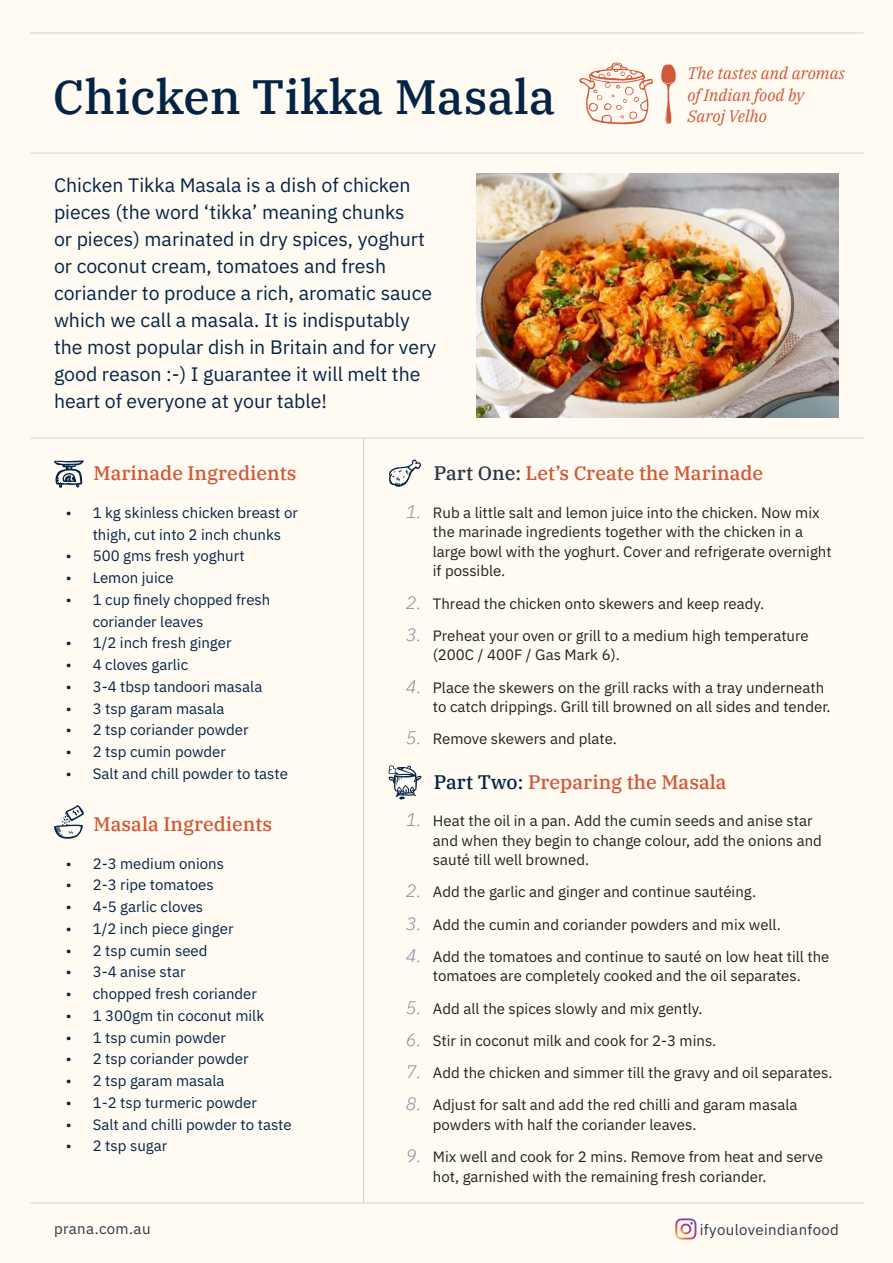
<style>
.page{position:relative;width:893px;height:1263px;background:#fffaf2}
.page>*{position:absolute;margin:0;border:0;box-sizing:border-box;transform-origin:0 0}
.t1{font:500 48px "IBM Plex Serif";color:#032445}
.t2{font:19.5px/27px "IBM Plex Sans";color:#032445}
.t3{font:500 19.5px "IBM Plex Serif";color:#cf5938}
.t4{font:italic 16.5px "IBM Plex Serif";color:#cf5938}
.t5{font:15px/19.5px "IBM Plex Sans";color:#231f20}
.t6{font:15px/21.8px "IBM Plex Sans";color:#032445}
.t7{font:15px "IBM Plex Sans";letter-spacing:.025em;color:#2e3847}
.s1{color:#2e3847}
.s2{font-weight:300;font-style:italic;font-size:18px;color:#8191a2}
.s3{color:#032445}
</style>
<div class="page">
<img style="left:476px;top:173px;width:363px;height:245px">
<hr style="left:30px;top:33px;width:833px;height:1px;background:#ccd4d9">
<hr style="left:31px;top:153px;width:833px;height:1px;background:#ccd4d9">
<hr style="left:31px;top:438px;width:833px;height:1px;background:#ccd4d9">
<hr style="left:31px;top:1203px;width:833px;height:1px;background:#ccd4d9">
<hr style="left:363px;top:438px;width:1px;height:765px;background:#ccd4d9">
<svg style="left:54px;top:460px;width:30px;height:28px"></svg>
<svg style="left:675px;top:1218px;width:21px;height:21px"></svg>
<svg style="left:661px;top:64px;width:15px;height:60px"></svg>
<svg style="left:579px;top:62px;width:74px;height:62px"></svg>
<svg style="left:389px;top:765px;width:33px;height:34px"></svg>
<svg style="left:54px;top:805px;width:30px;height:34px"></svg>
<svg style="left:389px;top:459px;width:32px;height:28px"></svg>
<p class="t1" style="left:53px;top:60px;width:504px">Chicken Tikka Masala</p>
<p class="t2" style="left:54px;top:170px;width:384px">Chicken Tikka Masala is a dish of chicken pieces (the word ‘tikka’ meaning chunks<br>or pieces) marinated in dry spices, yoghurt or coconut cream, tomatoes and fresh coriander to produce a rich, aromatic sauce which we call a masala. It is indisputably the most popular dish in Britain and for very good reason :-) I guarantee it will melt the heart of everyone at your table!</p>
<p class="t4" style="left:687px;top:61px;width:159px">The tastes and aromas</p>
<p class="t4" style="left:687px;top:82px;width:118px">of Indian food by</p>
<p class="t4" style="left:687px;top:103px;width:81px">Saroj Velho</p>
<p class="t3" style="left:94px;top:458px;width:204px">Marinade Ingredients</p>
<p class="t6" style="left:93px;top:500px;width:207px;text-indent:-27px">• 1 kg skinless chicken breast or thigh, cut into 2 inch chunks</p>
<p class="t6" style="left:66px;top:544px;width:180px">• 500 gms fresh yoghurt</p>
<p class="t6" style="left:66px;top:566px;width:109px">• Lemon juice</p>
<p class="t6" style="left:93px;top:587px;width:179px;text-indent:-27px">• 1 cup finely chopped fresh coriander leaves</p>
<p class="t6" style="left:66px;top:631px;width:167px">• 1/2 inch fresh ginger</p>
<p class="t6" style="left:66px;top:653px;width:124px">• 4 cloves garlic</p>
<p class="t6" style="left:66px;top:674px;width:198px">• 3-4 tbsp tandoori masala</p>
<p class="t6" style="left:66px;top:696px;width:160px">• 3 tsp garam masala</p>
<p class="t6" style="left:66px;top:718px;width:184px">• 2 tsp coriander powder</p>
<p class="t6" style="left:66px;top:740px;width:162px">• 2 tsp cumin powder</p>
<p class="t6" style="left:66px;top:761px;width:224px">• Salt and chill powder to taste</p>
<p class="t3" style="left:94px;top:809px;width:180px">Masala Ingredients</p>
<p class="t6" style="left:66px;top:851px;width:160px">• 2-3 medium onions</p>
<p class="t6" style="left:66px;top:873px;width:150px">• 2-3 ripe tomatoes</p>
<p class="t6" style="left:66px;top:895px;width:139px">• 4-5 garlic cloves</p>
<p class="t6" style="left:66px;top:916px;width:169px">• 1/2 inch piece ginger</p>
<p class="t6" style="left:66px;top:938px;width:143px">• 2 tsp cumin seed</p>
<p class="t6" style="left:66px;top:960px;width:121px">• 3-4 anise star</p>
<p class="t6" style="left:66px;top:982px;width:193px">• chopped fresh coriander</p>
<p class="t6" style="left:66px;top:1003px;width:200px">• 1 300gm tin coconut milk</p>
<p class="t6" style="left:66px;top:1025px;width:162px">• 1 tsp cumin powder</p>
<p class="t6" style="left:66px;top:1047px;width:184px">• 2 tsp coriander powder</p>
<p class="t6" style="left:66px;top:1069px;width:160px">• 2 tsp garam masala</p>
<p class="t6" style="left:66px;top:1090px;width:193px">• 1-2 tsp turmeric powder</p>
<p class="t6" style="left:66px;top:1112px;width:228px">• Salt and chilli powder to taste</p>
<p class="t6" style="left:66px;top:1134px;width:103px">• 2 tsp sugar</p>
<p class="t3" style="left:434px;top:458px;width:331px"><span class="s1">Part One:</span> Let’s Create the Marinade</p>
<p class="t5" style="left:433px;top:501px;width:400px;text-indent:-27px"><span class="s2">1.</span> Rub a little salt and lemon juice into the chicken. Now mix the marinade ingredients together with the chicken in a large bowl with the yoghurt. Cover and refrigerate overnight if possible.</p>
<p class="t5" style="left:406px;top:592px;width:360px"><span class="s2">2.</span> Thread the chicken onto skewers and keep ready.</p>
<p class="t5" style="left:433px;top:624px;width:377px;text-indent:-27px"><span class="s2">3.</span> Preheat your oven or grill to a medium high temperature (200C / 400F / Gas Mark 6).</p>
<p class="t5" style="left:433px;top:676px;width:399px;text-indent:-27px"><span class="s2">4.</span> Place the skewers on the grill racks with a tray underneath to catch drippings. Grill till browned on all sides and tender.</p>
<p class="t5" style="left:406px;top:728px;width:212px"><span class="s2">5.</span> Remove skewers and plate.</p>
<p class="t3" style="left:434px;top:767px;width:294px"><span class="s3">Part Two:</span> Preparing the Masala</p>
<p class="t5" style="left:433px;top:810px;width:391px;text-indent:-27px"><span class="s2">1.</span> Heat the oil in a pan. Add the cumin seeds and anise star and when they begin to change colour, add the onions and sauté till well browned.</p>
<p class="t5" style="left:406px;top:881px;width:352px"><span class="s2">2.</span> Add the garlic and ginger and continue sautéing.</p>
<p class="t5" style="left:406px;top:913px;width:376px"><span class="s2">3.</span> Add the cumin and coriander powders and mix well.</p>
<p class="t5" style="left:406px;top:945px;width:425px;text-align:center"><span class="s2">4.</span> Add the tomatoes and continue to sauté on low heat till the tomatoes are completely cooked and the oil separates.</p>
<p class="t5" style="left:406px;top:997px;width:298px"><span class="s2">5.</span> Add all the spices slowly and mix gently.</p>
<p class="t5" style="left:406px;top:1029px;width:312px"><span class="s2">6.</span> Stir in coconut milk and cook for 2-3 mins.</p>
<p class="t5" style="left:406px;top:1062px;width:428px"><span class="s2">7.</span> Add the chicken and simmer till the gravy and oil separates.</p>
<p class="t5" style="left:433px;top:1094px;width:366px;text-indent:-27px"><span class="s2">8.</span> Adjust for salt and add the red chilli and garam masala powders with half the coriander leaves.</p>
<p class="t5" style="left:433px;top:1146px;width:392px;text-indent:-27px"><span class="s2">9.</span> Mix well and cook for 2 mins. Remove from heat and serve hot, garnished with the remaining fresh coriander.</p>
<p class="t7" style="left:54px;top:1217px;width:98px">prana.com.au</p>
<p class="t7" style="left:700px;top:1218px;width:141px">ifyouloveindianfood</p>
</div>
